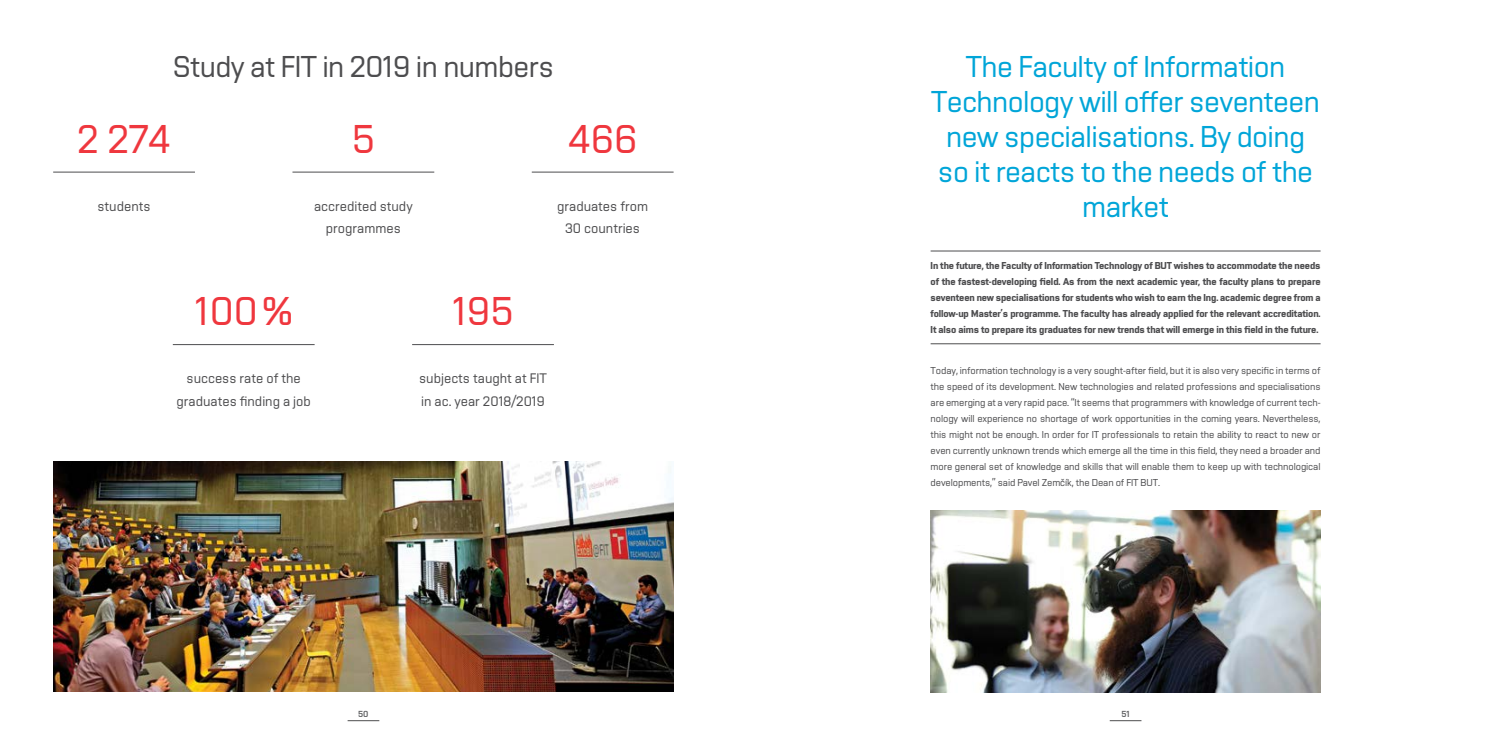
<style>
.page{position:relative;width:1489px;height:745px;background:#fff}
.page>*{position:absolute;margin:0;border:0;box-sizing:border-box;transform-origin:0 0}
.t1{font:40px "Vafle Light VUT";color:#ef373e}
.t2{font:30px/35px "Vafle Light VUT";letter-spacing:-.02em;color:#00a5d8;text-align:center}
.t3{font:30px "Vafle Light VUT";letter-spacing:-.02em;color:#4d4d4f}
.t4{font:13.75px/22.5px "Vafle Light VUT";color:#4d4d4f;text-align:center}
.t5{font:10px/16px "Vafle Light VUT";letter-spacing:-.01em;color:#4d4d4f;text-align:justify}
.t6{font:700 10px/16px "Vafle VUT";letter-spacing:-.01em;color:#4d4d4f;text-align:justify}
.t7{font:8.75px "Vafle VUT";color:#606163}
</style>
<div class="page">
<hr style="left:347px;top:720px;width:32px;height:1px;background:#4d4d4f">
<hr style="left:1109px;top:720px;width:32px;height:1px;background:#4d4d4f">
<hr style="left:53px;top:172px;width:142px;height:1px;background:#4d4d4f">
<hr style="left:292px;top:172px;width:142px;height:1px;background:#4d4d4f">
<hr style="left:173px;top:344px;width:141px;height:1px;background:#4d4d4f">
<hr style="left:531px;top:172px;width:142px;height:1px;background:#4d4d4f">
<hr style="left:412px;top:344px;width:142px;height:1px;background:#4d4d4f">
<img style="left:53px;top:461px;width:620px;height:230px">
<img style="left:930px;top:510px;width:390px;height:182px">
<hr style="left:930px;top:250px;width:390px;height:1px;background:#4d4d4f">
<hr style="left:930px;top:343px;width:390px;height:1px;background:#4d4d4f">
<h2 class="t3" style="left:173px;top:49px;width:383px">Study at FIT in 2019 in numbers</h2>
<h2 class="t2" style="left:931px;top:49px;width:390px">The Faculty of Information<br>Technology will offer seventeen new specialisations. By doing so it reacts to the needs of the market</h2>
<h1 class="t1" style="left:77px;top:115px;width:95px">2 274</h1>
<h1 class="t1" style="left:352px;top:115px;width:24px">5</h1>
<h1 class="t1" style="left:568px;top:115px;width:71px">466</h1>
<h3 class="t4" style="left:97px;top:194px;width:55px">students</h3>
<h3 class="t4" style="left:314px;top:194px;width:100px">accredited study programmes</h3>
<h3 class="t4" style="left:557px;top:194px;width:93px">graduates from<br>30 countries</h3>
<h1 class="t1" style="left:195px;top:288px;width:98px">100%</h1>
<h3 class="t4" style="left:176px;top:366px;width:136px">success rate of the graduates finding a job</h3>
<h1 class="t1" style="left:453px;top:288px;width:62px">195</h1>
<h3 class="t4" style="left:419px;top:366px;width:129px;text-align:left">subjects taught at FIT in ac. year 2018/2019</h3>
<p class="t6" style="left:930px;top:257px;width:391px">In the future, the Faculty of Information Technology of BUT wishes to accommodate the needs of the fastest-developing field. As from the next academic year, the faculty plans to prepare seventeen new specialisations for students who wish to earn the Ing. academic degree from a follow-up Master’s programme. The faculty has already applied for the relevant accreditation.<br>It also aims to prepare its graduates for new trends that will emerge in this field in the future.</p>
<p class="t5" style="left:930px;top:362px;width:391px">Today, information technology is a very sought-after field, but it is also very specific in terms of the speed of its development. New technologies and related professions and specialisations are emerging at a very rapid pace. “It seems that programmers with knowledge of current tech&shy;nology will experience no shortage of work opportunities in the coming years. Nevertheless, this might not be enough. In order for IT professionals to retain the ability to react to new or even currently unknown trends which emerge all the time in this field, they need a broader and more general set of knowledge and skills that will enable them to keep up with technological developments,” said Pavel Zemčík, the Dean of FIT BUT.</p>
<p class="t7" style="left:358px;top:708px;width:12px">50</p>
<p class="t7" style="left:1121px;top:708px;width:10px">51</p>
</div>
